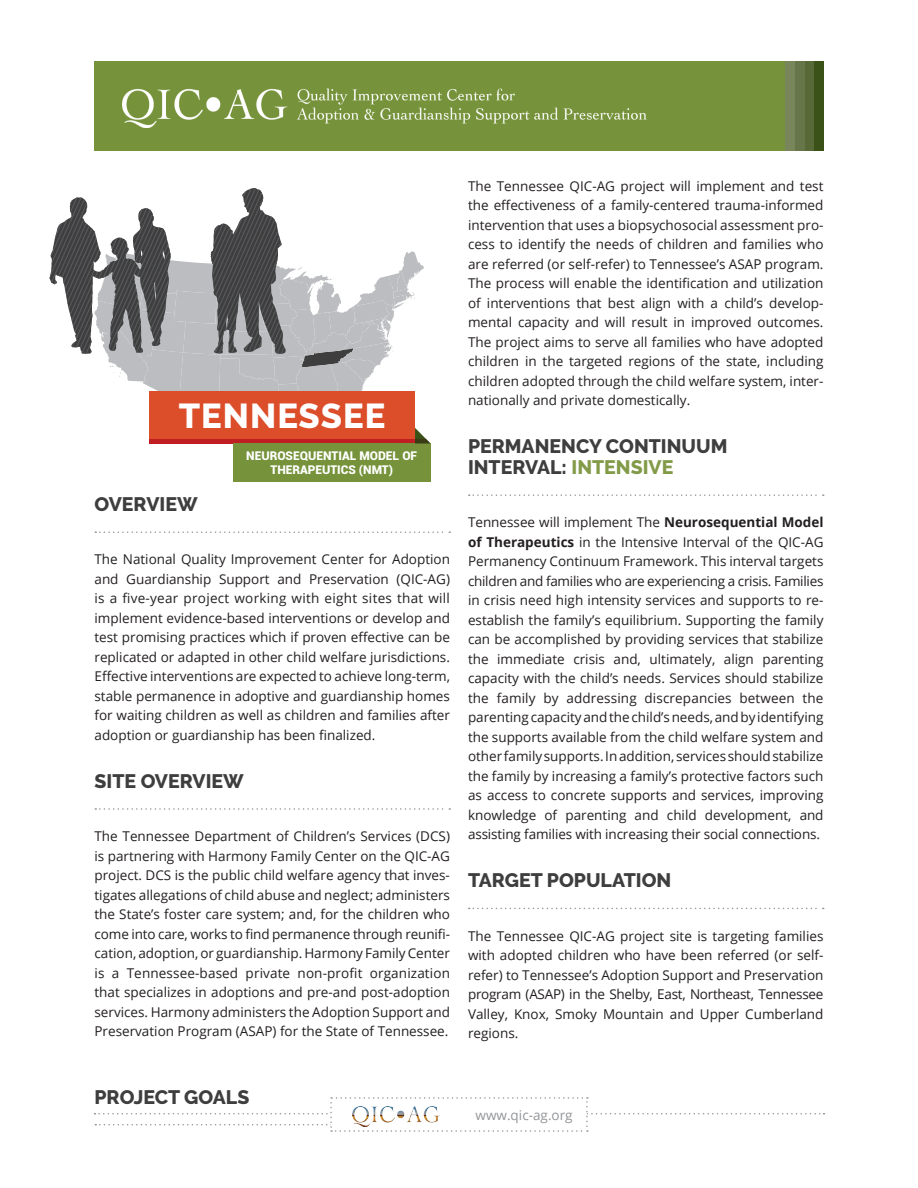
<style>
.page{position:relative;width:918px;height:1188px;background:#fff}
.page>*{position:absolute;margin:0;border:0;box-sizing:border-box;transform-origin:0 0}
.t1{font:800 34.5px "Raleway";letter-spacing:.03em;color:#fff}
.t2{font:800 19.5px/21px "Raleway";color:#3e3e3f}
.t3{font:13.5px/19.5px "Open Sans";color:#231f20;text-align:justify}
.t4{font:13.5px "Open Sans";color:#939598}
.t5{font:900 12px/13.5px "Roboto";color:#fff;text-align:center}
.s1{color:#839b49}
.s2{font-weight:700}
</style>
<div class="page">
<svg style="left:95px;top:531px;width:355px;height:2px"></svg>
<svg style="left:95px;top:808px;width:355px;height:2px"></svg>
<svg style="left:469px;top:494px;width:355px;height:2px"></svg>
<svg style="left:469px;top:908px;width:355px;height:1px"></svg>
<svg style="left:94px;top:1097px;width:731px;height:35px"></svg>
<img style="left:352px;top:1106px;width:88px;height:20px">
<div style="left:94px;top:61px;width:730px;height:90px;background:#76933b"></div>
<img style="left:123px;top:89px;width:524px;height:38px">
<div style="left:814px;top:61px;width:10px;height:90px;background:#3a5117"></div>
<div style="left:804px;top:61px;width:10px;height:90px;background:#576936"></div>
<div style="left:795px;top:61px;width:9px;height:90px;background:#677648"></div>
<div style="left:785px;top:61px;width:10px;height:90px;background:#79855b"></div>
<div style="left:233px;top:443px;width:197px;height:39px;background:#76933b"></div>
<svg style="left:49px;top:188px;width:381px;height:255px"></svg>
<h1 class="t1" style="left:179px;top:396px;width:208px">TENNESSEE</h1>
<p class="t5" style="left:246px;top:449px;width:173px">NEUROSEQUENTIAL MODEL OF<br>THERAPEUTICS (NMT)</p>
<h2 class="t2" style="left:94px;top:494px;width:105px">OVERVIEW</h2>
<p class="t3" style="left:94px;top:549px;width:357px">The National Quality Improvement Center for Adoption and Guardianship Support and Preservation (QIC-AG) is a five-year project working with eight sites that will implement evidence-based interventions or develop and test promising practices which if proven effective can be replicated or adapted in other child welfare jurisdictions.<br>Effective interventions are expected to achieve long-term, stable permanence in adoptive and guardianship homes for waiting children as well as children and families after adoption or guardianship has been finalized.</p>
<h2 class="t2" style="left:94px;top:771px;width:151px">SITE OVERVIEW</h2>
<p class="t3" style="left:94px;top:826px;width:357px">The Tennessee Department of Children’s Services (DCS) is partnering with Harmony Family Center on the QIC-AG project. DCS is the public child welfare agency that inves&shy;tigates allegations of child abuse and neglect; administers the State’s foster care system; and, for the children who come into care, works to find permanence through reunifi&shy;cation, adoption, or guardianship. Harmony Family Center is a Tennessee-based private non-profit organization that specializes in adoptions and pre-and post-adoption services. Harmony administers the Adoption Support and Preservation Program (ASAP) for the State of Tennessee.</p>
<p class="t3" style="left:468px;top:176px;width:357px">The Tennessee QIC-AG project will implement and test the effectiveness of a family-centered trauma-informed intervention that uses a biopsychosocial assessment pro&shy;cess to identify the needs of children and families who are referred (or self-refer) to Tennessee’s ASAP program.<br>The process will enable the identification and utilization of interventions that best align with a child’s develop&shy;mental capacity and will result in improved outcomes.<br>The project aims to serve all families who have adopted children in the targeted regions of the state, including children adopted through the child welfare system, inter&shy;nationally and private domestically.</p>
<h2 class="t2" style="left:468px;top:436px;width:261px">PERMANENCY CONTINUUM<br>INTERVAL: <span class="s1">INTENSIVE</span></h2>
<p class="t3" style="left:468px;top:512px;width:357px">Tennessee will implement The <span class="s2">Neurosequential Model of Therapeutics</span> in the Intensive Interval of the QIC-AG Permanency Continuum Framework. This interval targets children and families who are experiencing a crisis. Families in crisis need high intensity services and supports to re&shy;establish the family’s equilibrium. Supporting the family can be accomplished by providing services that stabilize the immediate crisis and, ultimately, align parenting capacity with the child’s needs. Services should stabilize the family by addressing discrepancies between the parenting capacity and the child’s needs, and by identifying the supports available from the child welfare system and other family supports. In addition, services should stabilize the family by increasing a family’s protective factors such as access to concrete supports and services, improving knowledge of parenting and child development, and assisting families with increasing their social connections.</p>
<h2 class="t2" style="left:468px;top:870px;width:205px">TARGET POPULATION</h2>
<p class="t3" style="left:468px;top:926px;width:357px">The Tennessee QIC-AG project site is targeting families with adopted children who have been referred (or self&shy;refer) to Tennessee’s Adoption Support and Preservation program (ASAP) in the Shelby, East, Northeast, Tennessee Valley, Knox, Smoky Mountain and Upper Cumberland regions.</p>
<h2 class="t2" style="left:94px;top:1087px;width:156px">PROJECT GOALS</h2>
<p class="t4" style="left:476px;top:1106px;width:99px">www.qic-ag.org</p>
</div>
